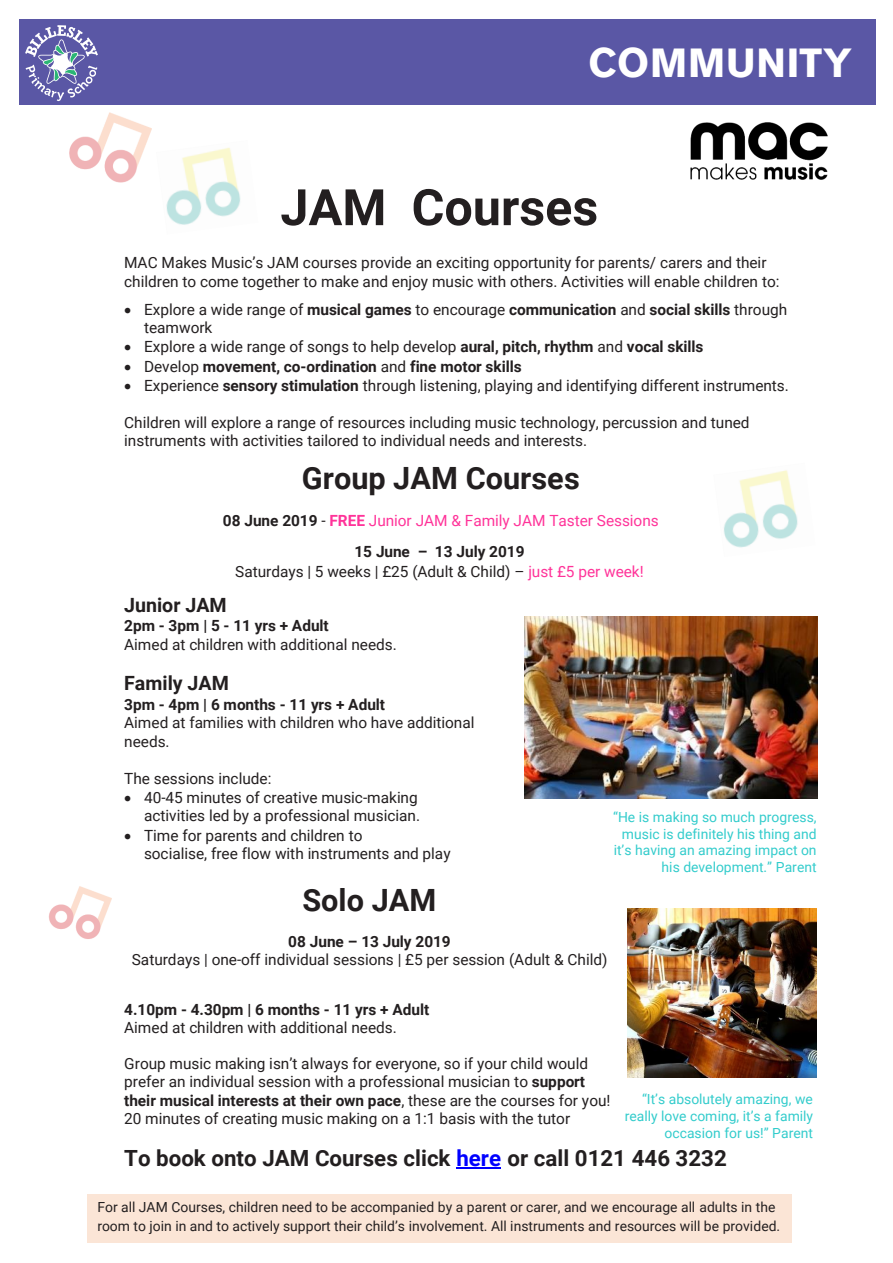
<style>
.page{position:relative;width:893px;height:1263px;background:#fff}
.page>*{position:absolute;margin:0;border:0;box-sizing:border-box;transform-origin:0 0}
.t1{font:700 50.25px "Roboto";color:#231f20}
.t2{font:700 40.5px "Berthold Akzidenz Grotesk BE";letter-spacing:.02em;color:#fff}
.t3{font:700 30.6px "Roboto";color:#231f20}
.t4{font:700 22.35px "Roboto";color:#231f20}
.t5{font:700 19.65px "Roboto";color:#231f20}
.t6{font:15.45px/18.5px "Roboto";color:#231f20}
.t7{font:700 15.45px "Roboto";letter-spacing:-.005em;color:#231f20}
.t8{font:15.45px/31px "Roboto";color:#f39;text-align:center}
.t9{font:13.95px/18.1px "Roboto";color:#231f20}
.t10{font:13.95px/16.8px "Roboto";color:#3cc;text-align:right}
.s1{font-weight:700}
.s2{font-weight:400}
.s3{font-weight:700;color:#231f20}
.s4{color:#231f20}
.s5{color:#f39}
.s6{color:#00f}
.s7{font-style:italic}
</style>
<div class="page">
<div style="left:19px;top:19px;width:857px;height:85px;background:#5a57a5"></div>
<svg style="left:25px;top:25px;width:73px;height:76px"></svg>
<img style="left:690px;top:122px;width:138px;height:58px">
<img style="left:69px;top:112px;width:83px;height:71px">
<img style="left:166px;top:147px;width:75px;height:78px">
<img style="left:49px;top:886px;width:62px;height:53px">
<img style="left:724px;top:470px;width:74px;height:78px">
<hr style="left:456px;top:1167px;width:45px;height:1px;background:#00f">
<img style="left:524px;top:616px;width:293px;height:182px">
<div style="left:87px;top:1194px;width:705px;height:48px;background:#fbe5d6"></div>
<img style="left:627px;top:909px;width:190px;height:168px">
<h2 class="t2" style="left:588px;top:39px;width:265px">COMMUNITY</h2>
<h1 class="t1" style="left:280px;top:172px;width:319px">JAM Courses</h1>
<p class="t6" style="left:124px;top:253px;width:657px">MAC Makes Music’s JAM courses provide an exciting opportunity for parents/ carers and their children to come together to make and enjoy music with others. Activities will enable children to:</p>
<p class="t6" style="left:144px;top:299px;width:645px;text-indent:-20px">• Explore a wide range of <span class="s1">musical games</span> to encourage <span class="s1">communication</span> and <span class="s1">social skills</span> through teamwork</p>
<p class="t6" style="left:124px;top:337px;width:581px">• Explore a wide range of songs to help develop <span class="s1">aural, pitch, rhythm</span> and <span class="s1">vocal skills</span></p>
<p class="t7" style="left:124px;top:355px;width:399px">• <span class="s2">Develop</span> movement, co-ordination <span class="s2">and</span> fine motor skills</p>
<p class="t6" style="left:124px;top:375px;width:666px">• Experience <span class="s1">sensory stimulation</span> through listening, playing and identifying different instruments.</p>
<p class="t6" style="left:124px;top:412px;width:627px">Children will explore a range of resources including music technology, percussion and tuned instruments with activities tailored to individual needs and interests.</p>
<h3 class="t3" style="left:302px;top:457px;width:279px">Group JAM Courses</h3>
<p class="t8" style="left:223px;top:504px;width:437px"><span class="s3">08 June 2019</span> <span class="s4">-</span> <span class="s1">FREE</span> Junior JAM &amp; Family JAM Taster Sessions<br><span class="s3">15 June – 13 July 2019</span></p>
<p class="t6" style="left:235px;top:561px;width:410px">Saturdays | 5 weeks | £25 (Adult &amp; Child) – <span class="s5">just £5 per week!</span></p>
<p class="t5" style="left:124px;top:591px;width:104px">Junior JAM</p>
<p class="t7" style="left:124px;top:615px;width:206px">2pm - 3pm | 5 - 11 yrs + Adult</p>
<p class="t6" style="left:124px;top:634px;width:274px">Aimed at children with additional needs.</p>
<p class="t5" style="left:124px;top:670px;width:106px">Family JAM</p>
<p class="t7" style="left:124px;top:694px;width:262px">3pm - 4pm | 6 months - 11 yrs + Adult</p>
<p class="t6" style="left:124px;top:713px;width:352px">Aimed at families with children who have additional needs.</p>
<p class="t6" style="left:124px;top:768px;width:149px">The sessions include:</p>
<p class="t6" style="left:124px;top:788px;width:297px;text-align:right">• 40-45 minutes of creative music-making activities led by a professional musician.</p>
<p class="t6" style="left:144px;top:825px;width:308px;text-indent:-20px">• Time for parents and children to<br>socialise, free flow with instruments and play</p>
<h3 class="t3" style="left:302px;top:878px;width:136px">Solo JAM</h3>
<p class="t7" style="left:288px;top:931px;width:164px">08 June – 13 July 2019</p>
<p class="t6" style="left:132px;top:950px;width:477px">Saturdays | one-off individual sessions | £5 per session (Adult &amp; Child)</p>
<p class="t7" style="left:124px;top:999px;width:307px">4.10pm - 4.30pm | 6 months - 11 yrs + Adult</p>
<p class="t6" style="left:124px;top:1018px;width:274px">Aimed at children with additional needs.</p>
<p class="t6" style="left:124px;top:1053px;width:488px">Group music making isn’t always for everyone, so if your child would prefer an individual session with a professional musician to <span class="s1">support their musical interests at their own pace</span>, these are the courses for you!<br>20 minutes of creating music making on a 1:1 basis with the tutor</p>
<h3 class="t4" style="left:124px;top:1142px;width:604px">To book onto JAM Courses click <span class="s6">here</span> or call 0121 446 3232</h3>
<p class="t9" style="left:97px;top:1198px;width:685px">For all JAM Courses, children need to be accompanied by a parent or carer, and we encourage all adults in the room to join in and to actively support their child’s involvement. All instruments and resources will be provided<span class="s7">.</span></p>
<p class="t10" style="left:613px;top:808px;width:205px">“He is making so much progress, music is definitely his thing and it’s having an amazing impact on his development.” Parent</p>
<p class="t10" style="left:625px;top:1090px;width:190px">“It’s absolutely amazing, we really love coming, it’s a family occasion for us!” Parent</p>
</div>
